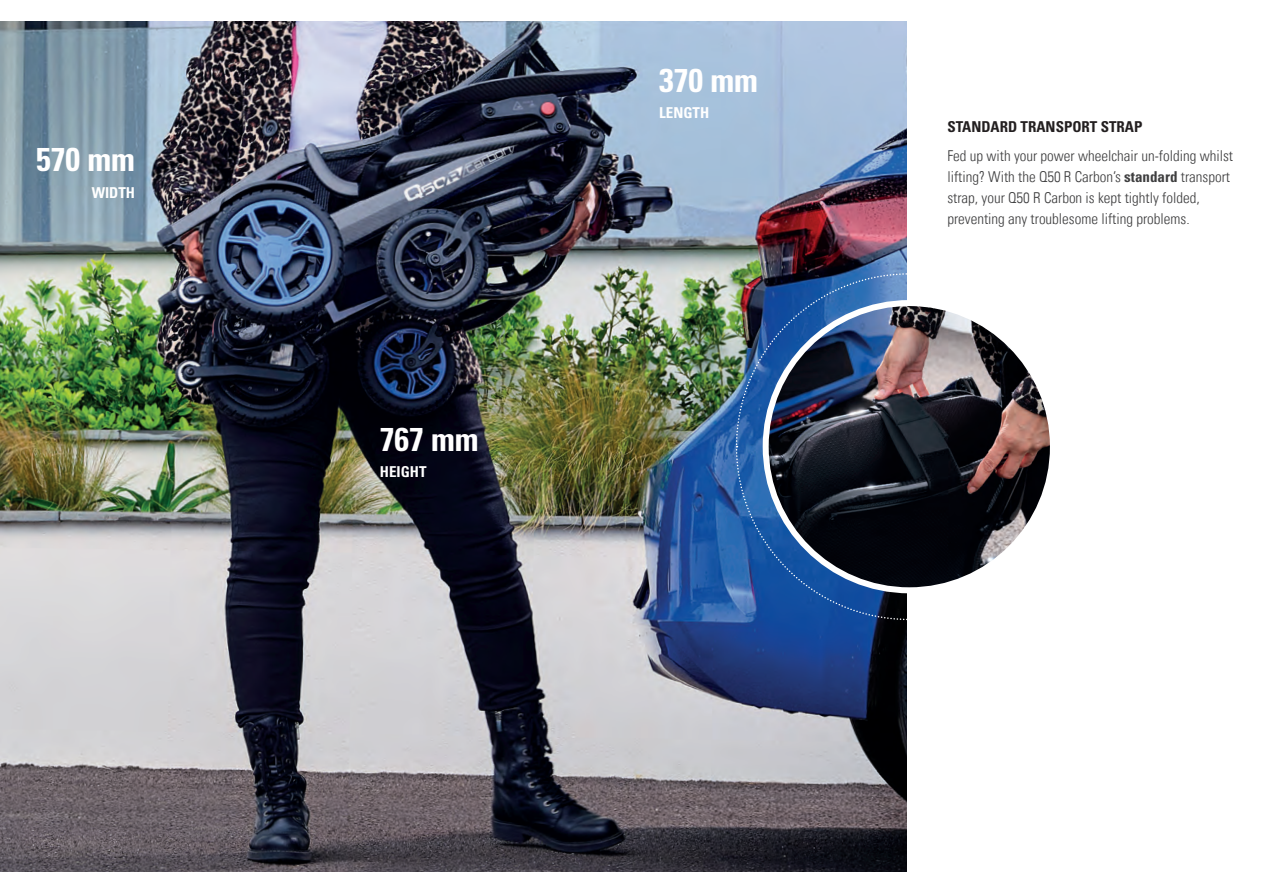
<style>
.page{position:relative;width:1263px;height:893px;background:#fff}
.page>*{position:absolute;margin:0;border:0;box-sizing:border-box;transform-origin:0 0}
.t1{font:700 condensed 33px "Univers LT Std";color:#fff}
.t2{font:15px/21px "Univers Com 47 Light Cond";color:#3e3e3f}
.t3{font:700 condensed 15px "Univers LT Std";color:#231f20}
.t4{font:700 condensed 15px "Univers LT Std";color:#fff}
.s1{font-family:"Univers LT Std";font-weight:700;font-stretch:condensed}
</style>
<div class="page">
<img style="left:0;top:21px;width:906px;height:851px">
<img style="left:735px;top:272px;width:315px;height:349px">
<h1 class="t1" style="left:36px;top:139px;width:100px">570 mm</h1>
<p class="t4" style="left:92px;top:183px;width:45px">WIDTH</p>
<h1 class="t1" style="left:380px;top:419px;width:100px">767 mm</h1>
<p class="t4" style="left:380px;top:463px;width:48px">HEIGHT</p>
<h1 class="t1" style="left:375px;top:449px;width:100px">370 mm</h1>
<h1 class="t1" style="left:659px;top:60px;width:100px">370 mm</h1>
<p class="t4" style="left:659px;top:104px;width:51px">LENGTH</p>
<p class="t3" style="left:947px;top:117px;width:196px">STANDARD TRANSPORT STRAP</p>
<p class="t2" style="left:947px;top:145px;width:287px">Fed up with your power wheelchair un-folding whilst lifting? With the Q50 R Carbon’s <span class="s1">standard</span> transport strap, your Q50 R Carbon is kept tightly folded, preventing any troublesome lifting problems.</p>
</div>
